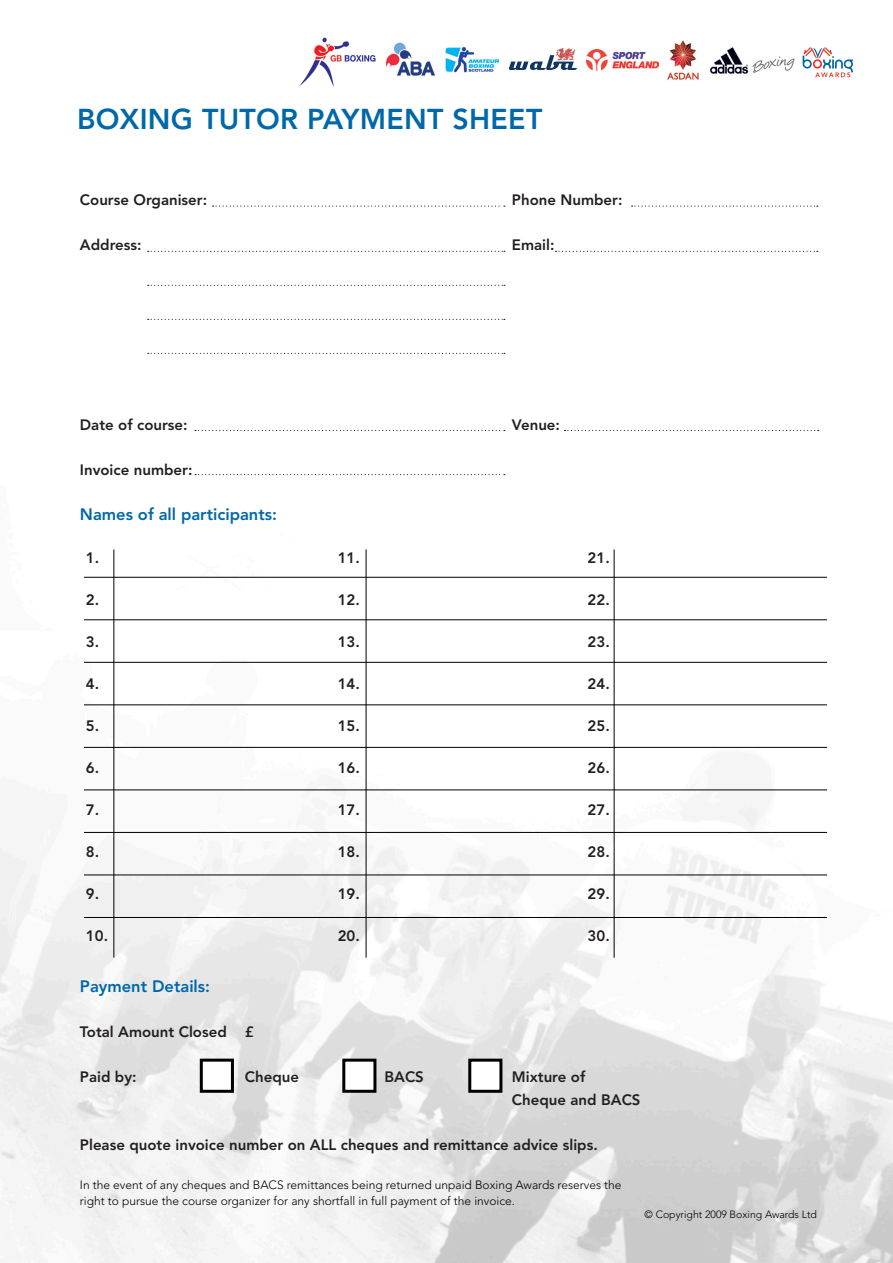
<style>
.page{position:relative;width:893px;height:1263px;background:#fff}
.page>*{position:absolute;margin:0;border:0;box-sizing:border-box;transform-origin:0 0}
.t1{font:800 28.5px "Avenir LT Std";letter-spacing:.01em;color:#0068a9}
.Paragraph_Style_1{font:800 16.5px "Avenir LT Std";color:#0068a9}
.Paragraph_Style_1-2{font:800 15px/22.5px "Avenir LT Std";color:#231f20}
.Paragraph_Style_1-3{font:300 12px "Avenir LT Std";color:#000}
.t2{font:300 10.5px "Avenir LT Std";color:#000}
</style>
<div class="page">
<img style="left:0;top:42px;width:893px;height:1221px">
<img style="left:587px;top:49px;width:72px;height:22px">
<img style="left:664px;top:40px;width:38px;height:40px">
<img style="left:710px;top:47px;width:88px;height:29px">
<svg style="left:803px;top:47px;width:50px;height:30px"></svg>
<img style="left:440px;top:44px;width:62px;height:33px">
<svg style="left:509px;top:48px;width:68px;height:22px"></svg>
<img style="left:376px;top:43px;width:62px;height:38px">
<img style="left:299px;top:37px;width:76px;height:50px">
<svg style="left:213px;top:206px;width:292px;height:1px"></svg>
<svg style="left:632px;top:206px;width:186px;height:1px"></svg>
<svg style="left:148px;top:251px;width:357px;height:1px"></svg>
<svg style="left:556px;top:251px;width:262px;height:1px"></svg>
<svg style="left:148px;top:285px;width:357px;height:1px"></svg>
<svg style="left:148px;top:319px;width:357px;height:1px"></svg>
<svg style="left:148px;top:353px;width:357px;height:1px"></svg>
<svg style="left:195px;top:430px;width:310px;height:1px"></svg>
<svg style="left:564px;top:430px;width:255px;height:1px"></svg>
<svg style="left:195px;top:474px;width:310px;height:1px"></svg>
<hr style="left:84px;top:577px;width:743px;height:1px;background:#000">
<hr style="left:84px;top:619px;width:743px;height:1px;background:#000">
<hr style="left:84px;top:662px;width:743px;height:1px;background:#000">
<hr style="left:84px;top:704px;width:743px;height:1px;background:#000">
<hr style="left:84px;top:747px;width:743px;height:1px;background:#000">
<hr style="left:84px;top:789px;width:743px;height:1px;background:#000">
<hr style="left:84px;top:832px;width:743px;height:1px;background:#000">
<hr style="left:84px;top:874px;width:743px;height:1px;background:#000">
<hr style="left:84px;top:917px;width:743px;height:1px;background:#000">
<hr style="left:113px;top:549px;width:1px;height:409px;background:#000">
<hr style="left:366px;top:549px;width:1px;height:409px;background:#000">
<hr style="left:614px;top:549px;width:1px;height:409px;background:#000">
<div style="left:200px;top:1059px;width:34px;height:34px;background:#fff;border:3px solid #000"></div>
<div style="left:342px;top:1059px;width:34px;height:34px;background:#fff;border:3px solid #000"></div>
<div style="left:468px;top:1059px;width:34px;height:34px;background:#fff;border:3px solid #000"></div>
<p class="t1" style="left:77px;top:102px;width:467px">BOXING TUTOR PAYMENT SHEET</p>
<p class="Paragraph_Style_1-2" style="left:80px;top:188px;width:129px">Course Organiser:</p>
<p class="Paragraph_Style_1-2" style="left:512px;top:188px;width:112px">Phone Number:</p>
<p class="Paragraph_Style_1-2" style="left:80px;top:233px;width:63px">Address:</p>
<p class="Paragraph_Style_1-2" style="left:512px;top:233px;width:44px">Email:</p>
<p class="Paragraph_Style_1-2" style="left:80px;top:413px;width:109px">Date of course:</p>
<p class="Paragraph_Style_1-2" style="left:512px;top:413px;width:50px">Venue:</p>
<p class="Paragraph_Style_1-2" style="left:80px;top:458px;width:114px">Invoice number:</p>
<p class="Paragraph_Style_1" style="left:80px;top:504px;width:199px">Names of all participants:</p>
<p class="Paragraph_Style_1-2" style="left:86px;top:546px;width:15px">1.</p>
<p class="Paragraph_Style_1-2" style="left:86px;top:588px;width:15px">2.</p>
<p class="Paragraph_Style_1-2" style="left:86px;top:630px;width:15px">3.</p>
<p class="Paragraph_Style_1-2" style="left:86px;top:672px;width:15px">4.</p>
<p class="Paragraph_Style_1-2" style="left:86px;top:714px;width:15px">5.</p>
<p class="Paragraph_Style_1-2" style="left:86px;top:756px;width:15px">6.</p>
<p class="Paragraph_Style_1-2" style="left:86px;top:798px;width:15px">7.</p>
<p class="Paragraph_Style_1-2" style="left:86px;top:840px;width:15px">8.</p>
<p class="Paragraph_Style_1-2" style="left:86px;top:882px;width:15px">9.</p>
<p class="Paragraph_Style_1-2" style="left:86px;top:924px;width:24px">10.</p>
<p class="Paragraph_Style_1-2" style="left:338px;top:546px;width:24px">11.</p>
<p class="Paragraph_Style_1-2" style="left:338px;top:588px;width:24px">12.</p>
<p class="Paragraph_Style_1-2" style="left:338px;top:630px;width:24px">13.</p>
<p class="Paragraph_Style_1-2" style="left:338px;top:672px;width:24px">14.</p>
<p class="Paragraph_Style_1-2" style="left:338px;top:714px;width:24px">15.</p>
<p class="Paragraph_Style_1-2" style="left:338px;top:756px;width:24px">16.</p>
<p class="Paragraph_Style_1-2" style="left:338px;top:798px;width:24px">17.</p>
<p class="Paragraph_Style_1-2" style="left:338px;top:840px;width:24px">18.</p>
<p class="Paragraph_Style_1-2" style="left:338px;top:882px;width:24px">19.</p>
<p class="Paragraph_Style_1-2" style="left:338px;top:924px;width:24px">20.</p>
<p class="Paragraph_Style_1-2" style="left:588px;top:546px;width:24px">21.</p>
<p class="Paragraph_Style_1-2" style="left:588px;top:588px;width:24px">22.</p>
<p class="Paragraph_Style_1-2" style="left:588px;top:630px;width:24px">23.</p>
<p class="Paragraph_Style_1-2" style="left:588px;top:672px;width:24px">24.</p>
<p class="Paragraph_Style_1-2" style="left:588px;top:714px;width:24px">25.</p>
<p class="Paragraph_Style_1-2" style="left:588px;top:756px;width:24px">26.</p>
<p class="Paragraph_Style_1-2" style="left:588px;top:798px;width:24px">27.</p>
<p class="Paragraph_Style_1-2" style="left:588px;top:840px;width:24px">28.</p>
<p class="Paragraph_Style_1-2" style="left:588px;top:882px;width:24px">29.</p>
<p class="Paragraph_Style_1-2" style="left:588px;top:924px;width:24px">30.</p>
<p class="Paragraph_Style_1" style="left:80px;top:977px;width:132px">Payment Details:</p>
<p class="Paragraph_Style_1-2" style="left:80px;top:1021px;width:175px">Total Amount Closed £</p>
<p class="Paragraph_Style_1-2" style="left:80px;top:1066px;width:58px">Paid by:</p>
<p class="Paragraph_Style_1-2" style="left:245px;top:1066px;width:56px">Cheque</p>
<p class="Paragraph_Style_1-2" style="left:384px;top:1066px;width:41px">BACS</p>
<p class="Paragraph_Style_1-2" style="left:512px;top:1066px;width:130px">Mixture of<br>Cheque and BACS</p>
<p class="Paragraph_Style_1-2" style="left:80px;top:1133px;width:519px">Please quote invoice number on ALL cheques and remittance advice slips.</p>
<p class="Paragraph_Style_1-3" style="left:80px;top:1177px;width:543px">In the event of any cheques and BACS remittances being returned unpaid Boxing Awards reserves the</p>
<p class="Paragraph_Style_1-3" style="left:80px;top:1194px;width:437px">right to pursue the course organizer for any shortfall in full payment of the invoice.</p>
<p class="t2" style="left:644px;top:1208px;width:174px">© Copyright 2009 Boxing Awards Ltd</p>
</div>
